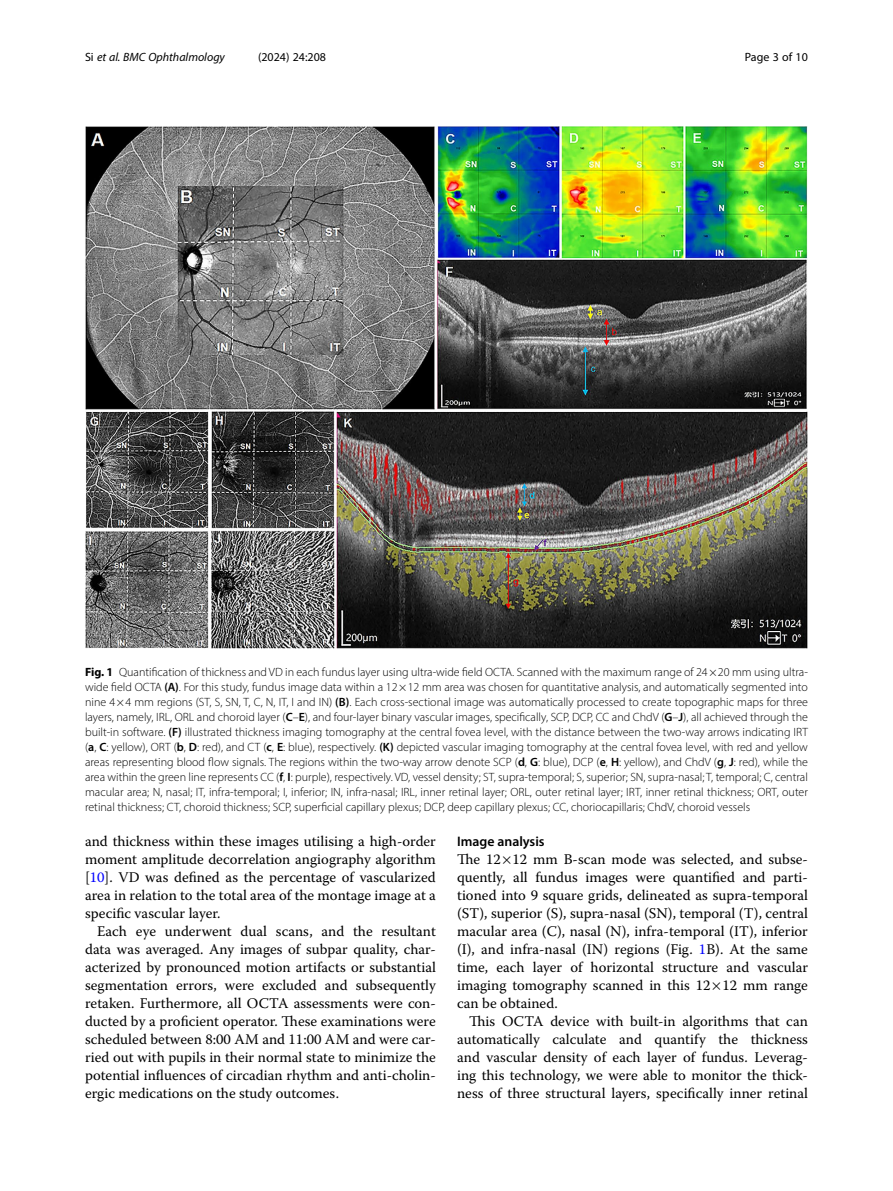
<style>
.page{position:relative;width:893px;height:1191px;background:#fff}
.page>*{position:absolute;margin:0;border:0;box-sizing:border-box;transform-origin:0 0}
.Body_Text_Indent{font:14.7px/18px "Warnock Pro";color:#000;text-align:justify}
.Body_Text{font:14.7px/18px "Warnock Pro";color:#000;text-align:justify}
.Head_2{font:600 13.8px "Myriad Pro";color:#000}
.Figure_Caption{font:300 12px/15px "Myriad Pro";color:#000;text-align:justify}
.t1{font:italic 12px "Myriad Pro";color:#000}
.t2{font:12px "Myriad Pro";color:#000}
.s1{font-style:normal}
.s2{font-weight:700}
.s3{font-weight:600}
.s4{color:#00f}
</style>
<div class="page">
<img style="left:85px;top:126px;width:723px;height:523px">
<p class="t1" style="left:85px;top:50px;width:141px"><span class="s1">Si</span> et al. BMC Ophthalmology</p>
<p class="t2" style="left:258px;top:50px;width:70px">(2024) 24:208</p>
<p class="t2" style="left:745px;top:50px;width:65px">Page 3 of 10</p>
<p class="Figure_Caption" style="left:85px;top:664px;width:724px"><span class="s2">Fig. 1</span> Quantification of thickness and VD in each fundus layer using ultra-wide field OCTA. Scanned with the maximum range of 24×20 mm using ultra&shy;wide field OCTA <span class="s3">(A)</span>. For this study, fundus image data within a 12×12 mm area was chosen for quantitative analysis, and automatically segmented into nine 4×4 mm regions (ST, S, SN, T, C, N, IT, I and IN) <span class="s3">(B)</span>. Each cross-sectional image was automatically processed to create topographic maps for three layers, namely, IRL, ORL and choroid layer (<span class="s3">C</span>–<span class="s3">E</span>), and four-layer binary vascular images, specifically, SCP, DCP, CC and ChdV (<span class="s3">G</span>–<span class="s3">J</span>), all achieved through the built-in software. <span class="s3">(F)</span> illustrated thickness imaging tomography at the central fovea level, with the distance between the two-way arrows indicating IRT (<span class="s3">a</span>, <span class="s3">C</span>: yellow), ORT (<span class="s3">b</span>, <span class="s3">D</span>: red), and CT (<span class="s3">c</span>, <span class="s3">E</span>: blue), respectively. <span class="s3">(K)</span> depicted vascular imaging tomography at the central fovea level, with red and yellow areas representing blood flow signals. The regions within the two-way arrow denote SCP (<span class="s3">d</span>, <span class="s3">G</span>: blue), DCP (<span class="s3">e</span>, <span class="s3">H</span>: yellow), and ChdV (<span class="s3">g</span>, <span class="s3">J</span>: red), while the area within the green line represents CC (<span class="s3">f</span>, <span class="s3">I</span>: purple), respectively. VD, vessel density; ST, supra-temporal; S, superior; SN, supra-nasal; T, temporal; C, central macular area; N, nasal; IT, infra-temporal; I, inferior; IN, infra-nasal; IRL, inner retinal layer; ORL, outer retinal layer; IRT, inner retinal thickness; ORT, outer retinal thickness; CT, choroid thickness; SCP, superficial capillary plexus; DCP, deep capillary plexus; CC, choriocapillaris; ChdV, choroid vessels</p>
<p class="Body_Text" style="left:85px;top:832px;width:352px">and thickness within these images utilising a high-order moment amplitude decorrelation angiography algorithm [<span class="s4">10</span>]. VD was defined as the percentage of vascularized area in relation to the total area of the montage image at a specific vascular layer.</p>
<p class="Body_Text_Indent" style="left:85px;top:922px;width:352px;text-indent:12px">Each eye underwent dual scans, and the resultant data was averaged. Any images of subpar quality, char&shy;acterized by pronounced motion artifacts or substantial segmentation errors, were excluded and subsequently retaken. Furthermore, all OCTA assessments were con&shy;ducted by a proficient operator. These examinations were scheduled between 8:00 AM and 11:00 AM and were car&shy;ried out with pupils in their normal state to minimize the potential influences of circadian rhythm and anti-cholin&shy;ergic medications on the study outcomes.</p>
<p class="Head_2" style="left:457px;top:833px;width:89px">Image analysis</p>
<p class="Body_Text" style="left:457px;top:850px;width:352px">The 12 12 mm B-scan mode was selected, and subse&shy;quently, all fundus images were quantified and parti&shy;tioned into 9 square grids, delineated as supra-temporal (ST), superior (S), supra-nasal (SN), temporal (T), central macular area (C), nasal (N), infra-temporal (IT), inferior (I), and infra-nasal (IN) regions (Fig. <span class="s4">1</span>B). At the same time, each layer of horizontal structure and vascular imaging tomography scanned in this 12 12 mm range can be obtained.</p>
<p class="Body_Text_Indent" style="left:457px;top:1012px;width:352px;text-indent:12px">This OCTA device with built-in algorithms that can automatically calculate and quantify the thickness and vascular density of each layer of fundus. Leverag&shy;ing this technology, we were able to monitor the thick&shy;ness of three structural layers, specifically inner retinal</p>
</div>
